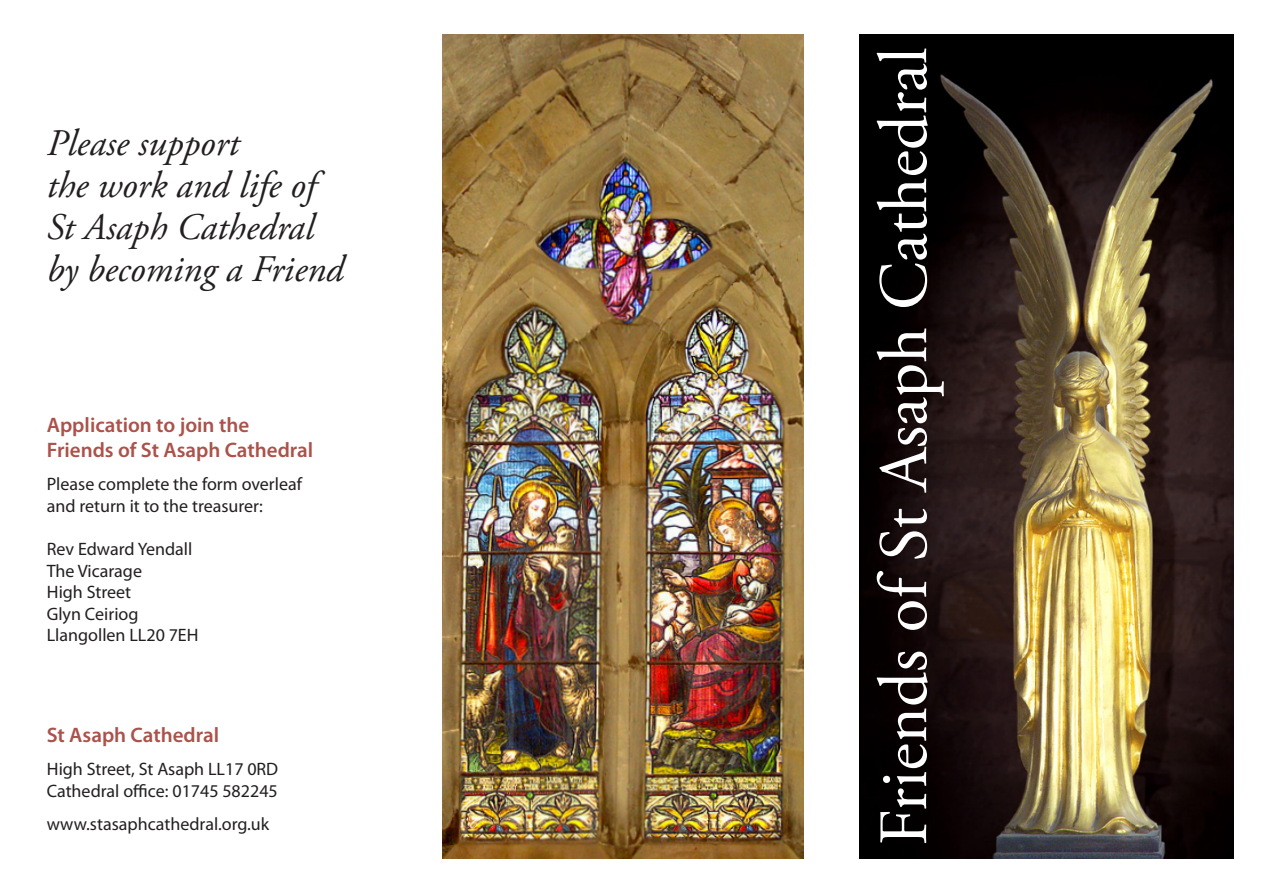
<style>
.page{position:relative;width:1263px;height:893px;background:#fff}
.page>*{position:absolute;margin:0;border:0;box-sizing:border-box;transform-origin:0 0}
.t1{font:69px "Adobe Garamond Pro";color:#fff}
.t2{font:italic 37.5px/42px "Adobe Garamond Pro";color:#231f20}
.t3{font:600 21px "Myriad Pro";color:#ab524a}
.t4{font:18px/21.6px "Myriad Pro";color:#231f20}
</style>
<div class="page">
<img style="left:859px;top:34px;width:374px;height:825px">
<img style="left:442px;top:34px;width:362px;height:825px">
<p class="t2" style="left:47px;top:123px;width:298px">Please support<br>the work and life of<br>St Asaph Cathedral by becoming a Friend</p>
<p class="t3" style="left:47px;top:412px;width:204px">Application to join the</p>
<p class="t3" style="left:47px;top:437px;width:268px">Friends of St Asaph Cathedral</p>
<p class="t4" style="left:47px;top:473px;width:257px">Please complete the form overleaf and return it to the treasurer:</p>
<p class="t4" style="left:47px;top:538px;width:147px">Rev Edward Yendall</p>
<p class="t4" style="left:47px;top:559px;width:97px">The Vicarage</p>
<p class="t4" style="left:47px;top:581px;width:86px">High Street</p>
<p class="t4" style="left:47px;top:603px;width:93px">Glyn Ceiriog</p>
<p class="t4" style="left:47px;top:624px;width:153px">Llangollen LL20 7EH</p>
<p class="t3" style="left:47px;top:722px;width:174px">St Asaph Cathedral</p>
<p class="t4" style="left:47px;top:758px;width:233px">High Street, St Asaph LL17 0RD</p>
<p class="t4" style="left:47px;top:780px;width:233px">Cathedral office: 01745 582245</p>
<p class="t4" style="left:47px;top:813px;width:224px">www.stasaphcathedral.org.uk</p>
<p class="t1" style="left:863px;top:846px;width:800px;rotate:-90deg">Friends of St Asaph Cathedral</p>
</div>
